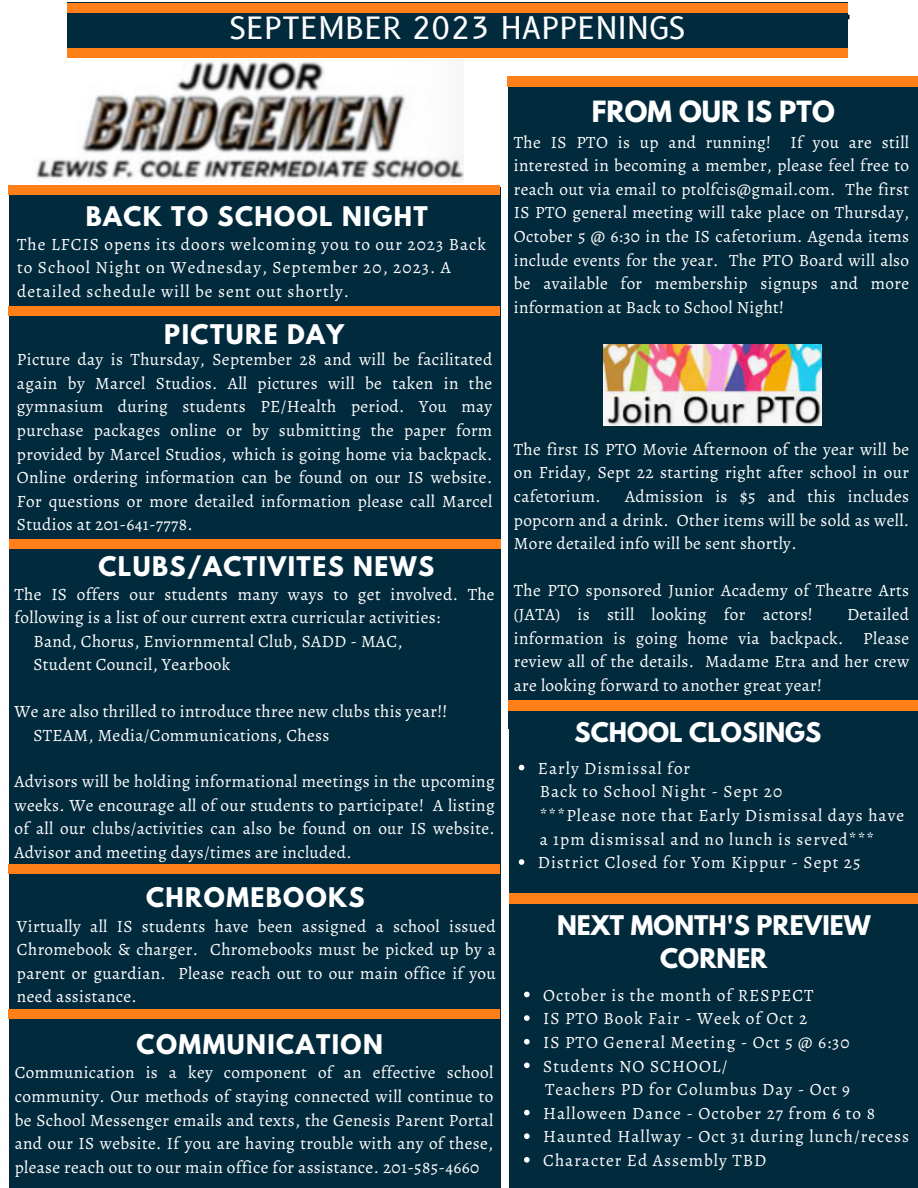
<style>
.page{position:relative;width:918px;height:1188px;background:#fff}
.page>*{position:absolute;margin:0;border:0;box-sizing:border-box;transform-origin:0 0}
.t1{font:30px "B612";color:#fff}
.t2{font:700 25.95px "League Spartan";color:#fff}
.t3{font:700 24px "League Spartan";letter-spacing:.06em;color:#fff}
.t4{font:700 24px/32.7px "League Spartan";color:#fff;text-align:center}
.t5{font:17.25px/23.7px "Alegreya";letter-spacing:.02em;color:#fff;text-align:justify}
.t6{font:17.25px/23.7px "Alegreya";letter-spacing:.06em;color:#fff}
</style>
<div class="page">
<div style="left:509px;top:563px;width:409px;height:166px;background:#022a3d"></div>
<div style="left:509px;top:76px;width:409px;height:496px;background:#022a3d"></div>
<div style="left:9px;top:187px;width:491px;height:1001px;background:#022a3d"></div>
<div style="left:509px;top:851px;width:409px;height:337px;background:#022a3d"></div>
<img style="left:36px;top:61px;width:428px;height:119px">
<div style="left:67px;top:2px;width:781px;height:54px;background:#022a3d"></div>
<img style="left:603px;top:344px;width:219px;height:82px">
<div style="left:509px;top:701px;width:409px;height:150px;background:#022a3d"></div>
<svg style="left:519px;top:765px;width:5px;height:5px"></svg>
<svg style="left:519px;top:859px;width:5px;height:6px"></svg>
<svg style="left:524px;top:992px;width:6px;height:5px"></svg>
<svg style="left:524px;top:1015px;width:6px;height:6px"></svg>
<svg style="left:524px;top:1039px;width:6px;height:6px"></svg>
<svg style="left:524px;top:1063px;width:6px;height:5px"></svg>
<svg style="left:524px;top:1110px;width:6px;height:5px"></svg>
<svg style="left:524px;top:1133px;width:6px;height:6px"></svg>
<svg style="left:524px;top:1157px;width:6px;height:6px"></svg>
<div style="left:9px;top:539px;width:491px;height:10px;background:#ff8019"></div>
<div style="left:8px;top:306px;width:492px;height:10px;background:#ff8019"></div>
<div style="left:8px;top:185px;width:492px;height:10px;background:#ff8019"></div>
<div style="left:8px;top:864px;width:492px;height:9px;background:#ff8019"></div>
<div style="left:8px;top:1009px;width:492px;height:10px;background:#ff8019"></div>
<div style="left:509px;top:700px;width:409px;height:11px;background:#ff8019"></div>
<div style="left:510px;top:893px;width:408px;height:10px;background:#ff8019"></div>
<div style="left:67px;top:3px;width:781px;height:9px;background:#ff8019"></div>
<div style="left:67px;top:49px;width:781px;height:9px;background:#ff8019"></div>
<div style="left:508px;top:76px;width:410px;height:11px;background:#ff8019"></div>
<p class="t1" style="left:230px;top:10px;width:457px">SEPTEMBER 2023 HAPPENINGS</p>
<p class="t3" style="left:86px;top:204px;width:343px">BACK TO SCHOOL NIGHT</p>
<p class="t6" style="left:17px;top:232px;width:471px">The LFCIS opens its doors welcoming you to our 2023 Back to School Night on Wednesday, September 20, 2023. A detailed schedule will be sent out shortly.</p>
<p class="t3" style="left:164px;top:322px;width:181px">PICTURE DAY</p>
<p class="t5" style="left:17px;top:347px;width:477px">Picture day is Thursday, September 28 and will be facilitated again by Marcel Studios. All pictures will be taken in the gymnasium during students PE/Health period. You may purchase packages online or by submitting the paper form provided by Marcel Studios, which is going home via backpack.<br>Online ordering information can be found on our IS website.<br>For questions or more detailed information please call Marcel Studios at 201-641-7778.</p>
<p class="t3" style="left:98px;top:554px;width:338px">CLUBS/ACTIVITES NEWS</p>
<p class="t5" style="left:15px;top:582px;width:482px">The IS offers our students many ways to get involved. The following is a list of our current extra curricular activities:</p>
<p class="t5" style="left:33px;top:629px;width:371px">Band, Chorus, Enviornmental Club, SADD - MAC,</p>
<p class="t5" style="left:33px;top:653px;width:199px">Student Council, Yearbook</p>
<p class="t5" style="left:15px;top:699px;width:434px">We are also thrilled to introduce three new clubs this year!!</p>
<p class="t5" style="left:33px;top:723px;width:298px">STEAM, Media/Communications, Chess</p>
<p class="t5" style="left:15px;top:770px;width:482px">Advisors will be holding informational meetings in the upcoming weeks. We encourage all of our students to participate! A listing of all our clubs/activities can also be found on our IS website.<br>Advisor and meeting days/times are included.</p>
<p class="t3" style="left:146px;top:885px;width:220px">CHROMEBOOKS</p>
<p class="t5" style="left:17px;top:914px;width:480px">Virtually all IS students have been assigned a school issued Chromebook &amp; charger. Chromebooks must be picked up by a parent or guardian. Please reach out to our main office if you need assistance.</p>
<p class="t3" style="left:137px;top:1033px;width:248px">COMMUNICATION</p>
<p class="t5" style="left:15px;top:1061px;width:480px">Communication is a key component of an effective school community. Our methods of staying connected will continue to be School Messenger emails and texts, the Genesis Parent Portal and our IS website. If you are having trouble with any of these, please reach out to our main office for assistance. 201-585-4660</p>
<p class="t2" style="left:592px;top:98px;width:245px">FROM OUR IS PTO</p>
<p class="t5" style="left:514px;top:130px;width:397px">The IS PTO is up and running! If you are still interested in becoming a member, please feel free to reach out via email to ptolfcis@gmail.com. The first IS PTO general meeting will take place on Thursday, October 5 @ 6:30 in the IS cafetorium. Agenda items include events for the year. The PTO Board will also be available for membership signups and more information at Back to School Night!</p>
<p class="t5" style="left:514px;top:437px;width:397px">The first IS PTO Movie Afternoon of the year will be on Friday, Sept 22 starting right after school in our cafetorium.</p>
<p class="t5" style="left:514px;top:484px;width:397px;text-indent:111px">Admission is $5 and this includes popcorn and a drink. Other items will be sold as well.<br>More detailed info will be sent shortly.</p>
<p class="t5" style="left:514px;top:579px;width:397px">The PTO sponsored Junior Academy of Theatre Arts (JATA) is still looking for actors!</p>
<p class="t5" style="left:514px;top:602px;width:397px;text-indent:333px">Detailed information is going home via backpack. Please review all of the details. Madame Etra and her crew are looking forward to another great year!</p>
<p class="t4" style="left:575px;top:719px;width:248px">SCHOOL CLOSINGS</p>
<p class="t6" style="left:538px;top:756px;width:154px">Early Dismissal for</p>
<p class="t6" style="left:540px;top:780px;width:244px">Back to School Night - Sept 20</p>
<p class="t6" style="left:540px;top:803px;width:366px">***Please note that Early Dismissal days have</p>
<p class="t6" style="left:540px;top:827px;width:336px">a 1pm dismissal and no lunch is served***</p>
<p class="t6" style="left:538px;top:851px;width:324px">District Closed for Yom Kippur - Sept 25</p>
<p class="t4" style="left:557px;top:912px;width:315px">NEXT MONTH'S PREVIEW<br>CORNER</p>
<p class="t6" style="left:543px;top:983px;width:272px">October is the month of RESPECT</p>
<p class="t6" style="left:543px;top:1007px;width:266px">IS PTO Book Fair - Week of Oct 2</p>
<p class="t6" style="left:543px;top:1030px;width:308px">IS PTO General Meeting - Oct 5 @ 6:30</p>
<p class="t6" style="left:543px;top:1054px;width:186px">Students NO SCHOOL/</p>
<p class="t6" style="left:543px;top:1101px;width:333px">Halloween Dance - October 27 from 6 to 8</p>
<p class="t6" style="left:543px;top:1125px;width:367px">Haunted Hallway - Oct 31 during lunch/recess</p>
<p class="t6" style="left:543px;top:1148px;width:225px">Character Ed Assembly TBD</p>
<p class="t6" style="left:545px;top:1078px;width:307px">Teachers PD for Columbus Day - Oct 9</p>
</div>
